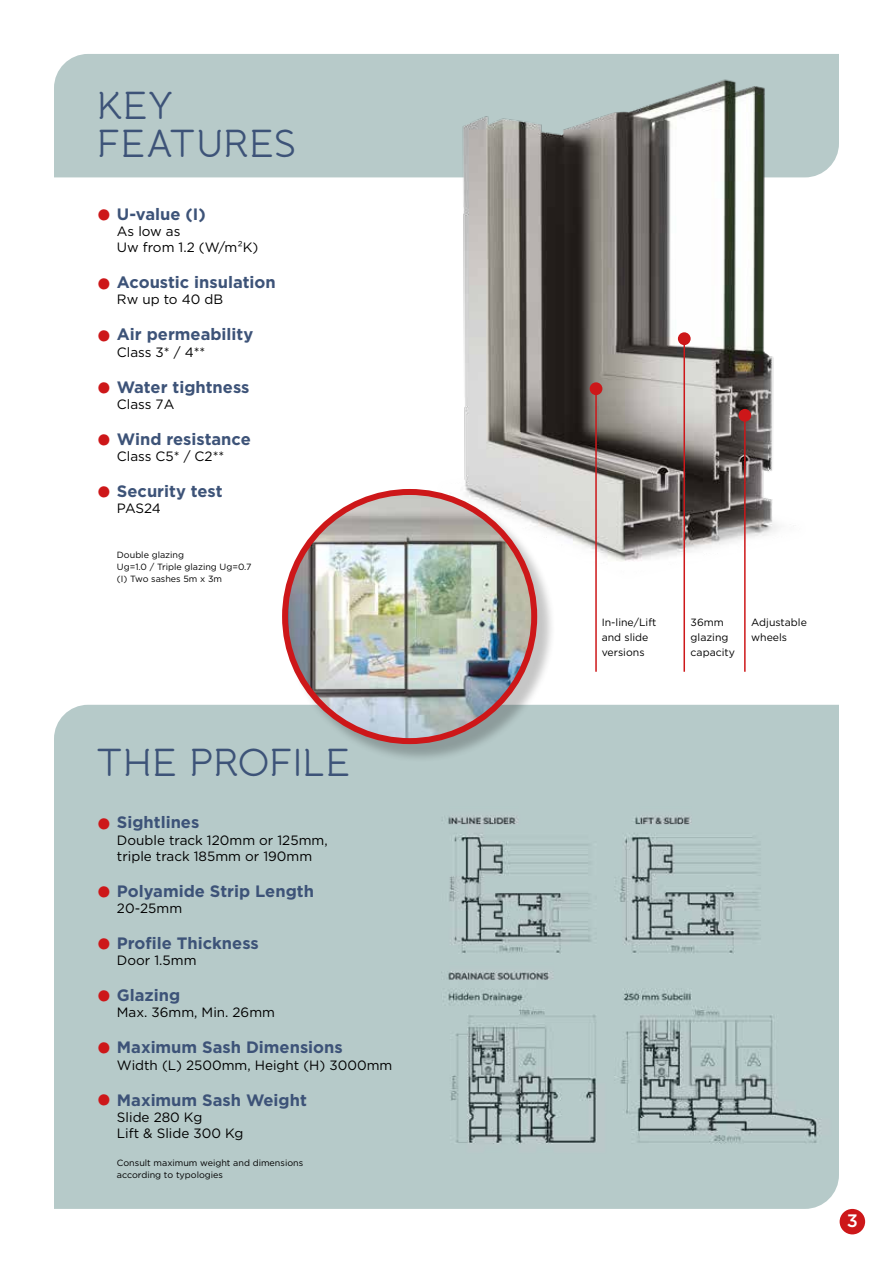
<style>
.page{position:relative;width:893px;height:1263px;background:#fff}
.page>*{position:absolute;margin:0;border:0;box-sizing:border-box;transform-origin:0 0}
.t1{font:42px/52.1px "Minion Pro";color:#cd1719;text-align:justify}
.t2{font:39px/37.5px "Banda";letter-spacing:-.02em;color:#3d5378}
.t3{font:500 18px "Gotham";color:#fff}
.t4{font:700 16.5px "Gotham";color:#3d5378}
.t5{font:13.5px/16.2px "Gotham";color:#000}
.t6{font:10.5px/15px "Gotham";color:#000}
.t7{font:9px/12px "Gotham";color:#000}
.s1{font-family:"Minion Pro";font-weight:400;font-size:42px;color:#cd1719}
</style>
<div class="page">
<img style="left:54px;top:705px;width:785px;height:504px">
<div style="left:54px;top:54px;width:365px;height:123px;background:#b7cac9"></div>
<div style="left:840px;top:1209px;width:25px;height:25px;background:#cd1719;border-radius:50%"></div>
<img style="left:419px;top:54px;width:420px;height:507px">
<hr style="left:744px;top:415px;width:2px;height:257px;background:#cd1719">
<div style="left:738px;top:409px;width:13px;height:13px;background:#cd1719;border-radius:50%"></div>
<hr style="left:683px;top:339px;width:2px;height:333px;background:#cd1719">
<div style="left:678px;top:332px;width:13px;height:13px;background:#cd1719;border-radius:50%"></div>
<hr style="left:595px;top:389px;width:2px;height:283px;background:#cd1719">
<div style="left:590px;top:382px;width:12px;height:13px;background:#cd1719;border-radius:50%"></div>
<div style="left:284px;top:491px;width:272px;height:272px;background:#000;opacity:.23"></div>
<img style="left:285px;top:492px;width:249px;height:249px;border-radius:125px">
<div style="left:282px;top:489px;width:255px;height:255px;border:6px solid #cd1719;border-radius:50%"></div>
<h2 class="t2" style="left:96px;top:90px;width:202px">KEY<br>FEATURES</h2>
<h1 class="t1" style="left:96px;top:175px;width:18px;line-height:69.2px">• •</h1>
<h1 class="t1" style="left:96px;top:305px;width:18px">• • • •</h1>
<p class="t4" style="left:117px;top:207px;width:90px">U-value (I)</p>
<p class="t5" style="left:117px;top:224px;width:143px">As low as<br>Uw from 1.2 (W/m2K)</p>
<p class="t4" style="left:117px;top:275px;width:160px">Acoustic insulation</p>
<p class="t5" style="left:117px;top:292px;width:108px">Rw up to 40 dB</p>
<p class="t4" style="left:117px;top:327px;width:138px">Air permeability</p>
<p class="t5" style="left:117px;top:344px;width:90px">Class 3* / 4**</p>
<p class="t4" style="left:117px;top:379px;width:134px">Water tightness</p>
<p class="t5" style="left:117px;top:396px;width:59px">Class 7A</p>
<p class="t4" style="left:117px;top:432px;width:135px">Wind resistance</p>
<p class="t5" style="left:117px;top:449px;width:109px">Class C5* / C2**</p>
<p class="t4" style="left:117px;top:484px;width:107px">Security test</p>
<p class="t5" style="left:117px;top:501px;width:45px">PAS24</p>
<p class="t7" style="left:117px;top:549px;width:136px">Double glazing<br>Ug=1.0 / Triple glazing Ug=0.7 (I) Two sashes 5m x 3m</p>
<h2 class="t2" style="left:96px;top:747px;width:256px">THE PROFILE</h2>
<p class="t4" style="left:96px;top:815px;width:105px"><span class="s1">•</span> Sightlines</p>
<p class="t5" style="left:117px;top:832px;width:212px">Double track 120mm or 125mm, triple track 185mm or 190mm</p>
<p class="t4" style="left:117px;top:883px;width:198px">Polyamide Strip Length</p>
<p class="t5" style="left:117px;top:901px;width:67px">20-25mm</p>
<p class="t4" style="left:117px;top:936px;width:143px">Profile Thickness</p>
<p class="t5" style="left:117px;top:953px;width:81px">Door 1.5mm</p>
<p class="t4" style="left:117px;top:988px;width:65px">Glazing</p>
<p class="t5" style="left:117px;top:1005px;width:160px">Max. 36mm, Min. 26mm</p>
<p class="t4" style="left:117px;top:1040px;width:227px">Maximum Sash Dimensions</p>
<p class="t5" style="left:117px;top:1057px;width:277px">Width (L) 2500mm, Height (H) 3000mm</p>
<p class="t4" style="left:117px;top:1092px;width:191px">Maximum Sash Weight</p>
<p class="t5" style="left:117px;top:1109px;width:128px">Slide 280 Kg<br>Lift &amp; Slide 300 Kg</p>
<p class="t7" style="left:117px;top:1157px;width:188px">Consult maximum weight and dimensions according to typologies</p>
<h1 class="t1" style="left:96px;top:860px;width:18px">• • • • •</h1>
<p class="t6" style="left:602px;top:615px;width:56px">In-line/Lift and slide versions</p>
<p class="t6" style="left:691px;top:615px;width:46px">36mm glazing capacity</p>
<p class="t6" style="left:751px;top:615px;width:57px">Adjustable wheels</p>
<h3 class="t3" style="left:847px;top:1212px;width:13px">3</h3>
</div>
